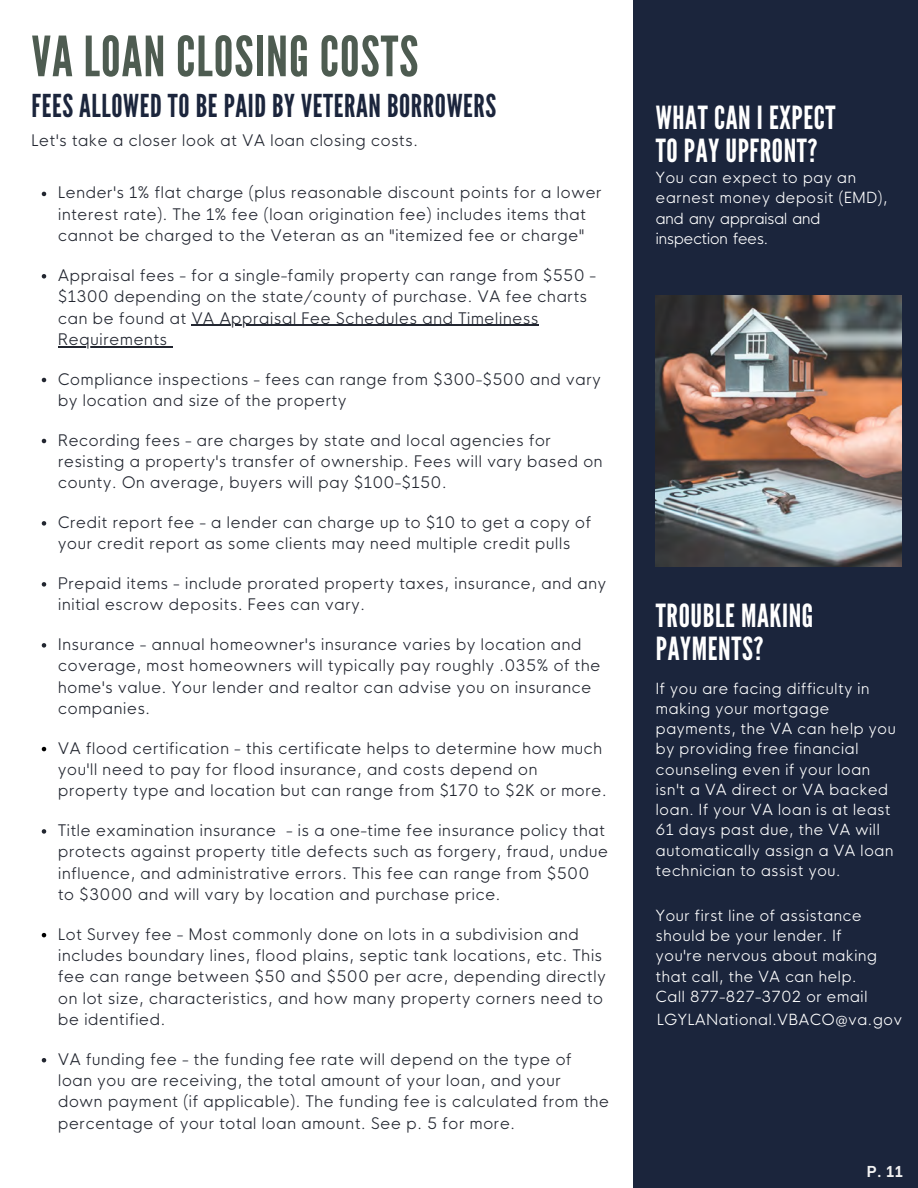
<style>
.page{position:relative;width:918px;height:1188px;background:#fff}
.page>*{position:absolute;margin:0;border:0;box-sizing:border-box;transform-origin:0 0}
.t1{font:55.35px "League Gothic";letter-spacing:.02em;color:#4e5c51}
.t2{font:31.8px/32.5px "League Gothic";letter-spacing:.02em;color:#fff}
.t3{font:31.5px "League Gothic";letter-spacing:.02em;color:#1b253c}
.t4{font:300 15.6px/21.3px "HK Nova";letter-spacing:.05em;color:#222630}
.t5{font:300 15px/20.2px "HK Nova";letter-spacing:.05em;color:#fff}
.t6{font:700 14.7px "HK Nova";color:#f2f2f2}
</style>
<div class="page">
<svg style="left:42px;top:192px;width:4px;height:4px"></svg>
<div style="left:633px;top:0;width:285px;height:1188px;background:#1b253c"></div>
<svg style="left:42px;top:274px;width:4px;height:5px"></svg>
<hr style="left:192px;top:325px;width:347px;height:1px;background:#222630">
<hr style="left:58px;top:346px;width:110px;height:1px;background:#222630">
<svg style="left:42px;top:378px;width:4px;height:4px"></svg>
<svg style="left:42px;top:439px;width:4px;height:4px"></svg>
<svg style="left:42px;top:582px;width:4px;height:5px"></svg>
<svg style="left:42px;top:521px;width:4px;height:5px"></svg>
<svg style="left:42px;top:643px;width:4px;height:5px"></svg>
<svg style="left:42px;top:747px;width:4px;height:4px"></svg>
<svg style="left:42px;top:933px;width:4px;height:4px"></svg>
<svg style="left:42px;top:829px;width:4px;height:5px"></svg>
<svg style="left:42px;top:1058px;width:4px;height:4px"></svg>
<img style="left:656px;top:296px;width:245px;height:271px">
<h1 class="t1" style="left:32px;top:24px;width:388px">VA LOAN CLOSING COSTS</h1>
<h3 class="t3" style="left:32px;top:88px;width:466px">FEES ALLOWED TO BE PAID BY VETERAN BORROWERS</h3>
<p class="t4" style="left:32px;top:130px;width:388px">Let's take a closer look at VA loan closing costs.</p>
<p class="t4" style="left:58px;top:182px;width:545px">Lender's 1% flat charge (plus reasonable discount points for a lower interest rate). The 1% fee (loan origination fee) includes items that cannot be charged to the Veteran as an "itemized fee or charge"</p>
<p class="t4" style="left:58px;top:264px;width:539px">Appraisal fees - for a single-family property can range from $550 - $1300 depending on the state/county of purchase. VA fee charts can be found at VA Appraisal Fee Schedules and Timeliness Requirements</p>
<p class="t4" style="left:58px;top:368px;width:544px">Compliance inspections - fees can range from $300-$500 and vary by location and size of the property</p>
<p class="t4" style="left:58px;top:429px;width:546px">Recording fees - are charges by state and local agencies for resisting a property's transfer of ownership. Fees will vary based on county. On average, buyers will pay $100-$150.</p>
<p class="t4" style="left:58px;top:511px;width:534px">Credit report fee - a lender can charge up to $10 to get a copy of your credit report as some clients may need multiple credit pulls</p>
<p class="t4" style="left:58px;top:572px;width:549px">Prepaid items - include prorated property taxes, insurance, and any initial escrow deposits. Fees can vary.</p>
<p class="t4" style="left:58px;top:633px;width:544px">Insurance - annual homeowner's insurance varies by location and coverage, most homeowners will typically pay roughly .035% of the home's value. Your lender and realtor can advise you on insurance companies.</p>
<p class="t4" style="left:58px;top:737px;width:550px">VA flood certification - this certificate helps to determine how much you'll need to pay for flood insurance, and costs depend on property type and location but can range from $170 to $2K or more.</p>
<p class="t4" style="left:58px;top:819px;width:551px">Title examination insurance - is a one-time fee insurance policy that protects against property title defects such as forgery, fraud, undue influence, and administrative errors. This fee can range from $500 to $3000 and will vary by location and purchase price.</p>
<p class="t4" style="left:58px;top:923px;width:549px">Lot Survey fee - Most commonly done on lots in a subdivision and includes boundary lines, flood plains, septic tank locations, etc. This fee can range between $50 and $500 per acre, depending directly on lot size, characteristics, and how many property corners need to be identified.</p>
<p class="t4" style="left:58px;top:1048px;width:552px">VA funding fee - the funding fee rate will depend on the type of loan you are receiving, the total amount of your loan, and your down payment (if applicable). The funding fee is calculated from the percentage of your total loan amount. See p. 5 for more.</p>
<h2 class="t2" style="left:656px;top:102px;width:181px">WHAT CAN I EXPECT<br>TO PAY UPFRONT?</h2>
<p class="t5" style="left:656px;top:167px;width:233px">You can expect to pay an earnest money deposit (EMD), and any appraisal and inspection fees.</p>
<h2 class="t2" style="left:656px;top:600px;width:159px">TROUBLE MAKING<br>PAYMENTS?</h2>
<p class="t5" style="left:656px;top:678px;width:241px">If you are facing difficulty in making your mortgage payments, the VA can help you by providing free financial counseling even if your loan isn't a VA direct or VA backed loan. If your VA loan is at least<br>61 days past due, the VA will automatically assign a VA loan technician to assist you.</p>
<p class="t5" style="left:656px;top:905px;width:223px">Your first line of assistance should be your lender. If you're nervous about making that call, the VA can help.<br>Call 877-827-3702 or email</p>
<p class="t5" style="left:657px;top:1009px;width:246px">LGYLANational.VBACO@va.gov</p>
<p class="t6" style="left:867px;top:1163px;width:38px">P. 11</p>
</div>
